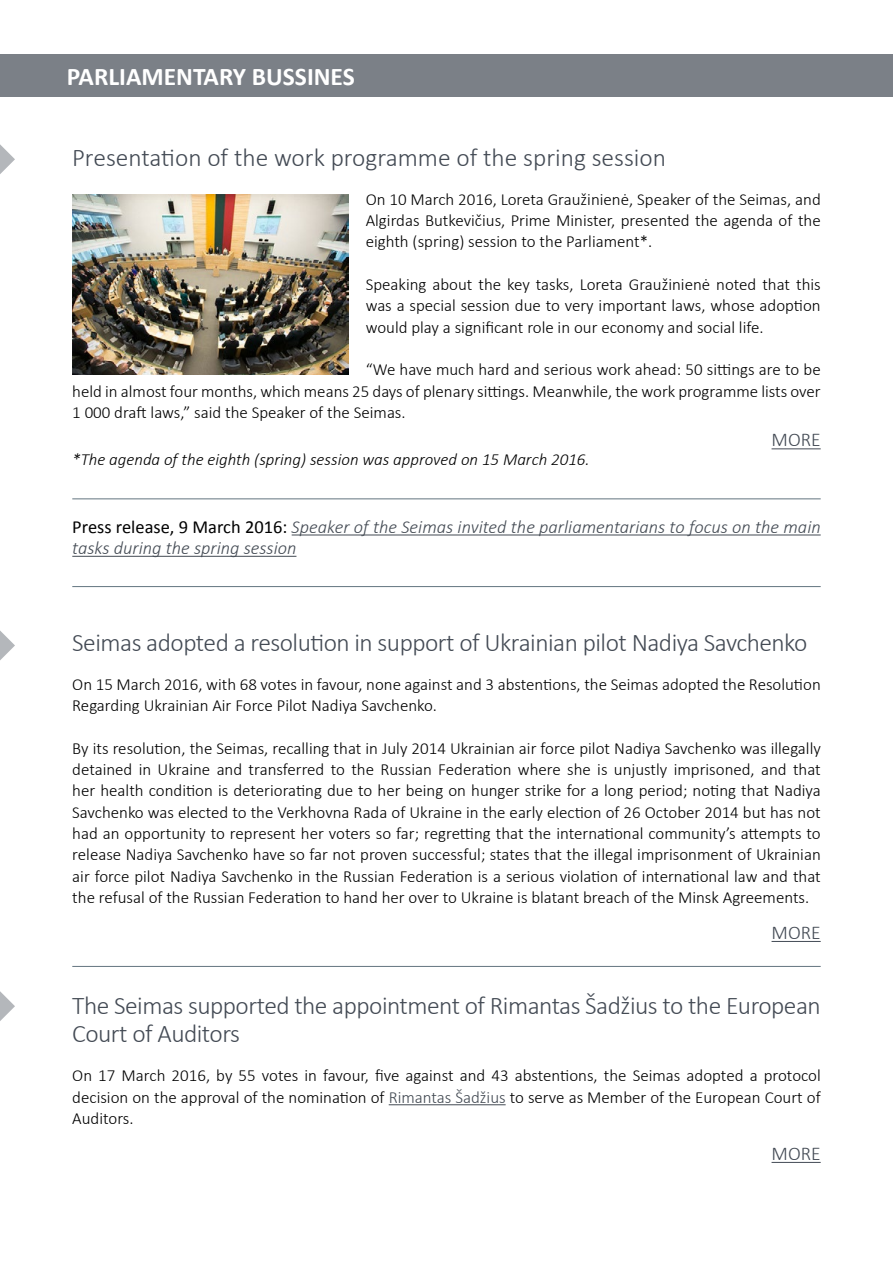
<style>
.page{position:relative;width:893px;height:1263px;background:#fff}
.page>*{position:absolute;margin:0;border:0;box-sizing:border-box;transform-origin:0 0}
.t1{font:300 25.5px/28.5px "Calibri";letter-spacing:-.02em;color:#434a54}
.t2{font:300 25.5px "Calibri";color:#434a54}
.t3{font:700 25.5px "Calibri";color:#fff}
.t4{font:300 19.5px "Calibri";color:#434a54}
.t5{font:italic 300 18.45px/21.3px "Calibri";color:#434a53}
.t6{font:300 16.95px/21.3px "Calibri";color:#000;text-align:justify}
.t7{font:italic 300 16.95px "Calibri";color:#000}
.s1{font-weight:400;font-style:normal;color:#000}
.s2{color:#434a53}
</style>
<div class="page">
<hr style="left:771px;top:448px;width:50px;height:1px;background:#434a54">
<div style="left:0;top:54px;width:893px;height:43px;background:#7b8087"></div>
<svg style="left:0;top:144px;width:15px;height:30px"></svg>
<hr style="left:72px;top:499px;width:749px;height:1px;background:#637580">
<hr style="left:72px;top:586px;width:749px;height:1px;background:#637580">
<img style="left:72px;top:194px;width:277px;height:180px">
<hr style="left:292px;top:534px;width:529px;height:1px;background:#434a53">
<hr style="left:72px;top:556px;width:224px;height:1px;background:#434a53">
<hr style="left:771px;top:941px;width:50px;height:1px;background:#434a54">
<hr style="left:389px;top:1104px;width:117px;height:1px;background:#434a53">
<hr style="left:771px;top:1162px;width:50px;height:1px;background:#434a54">
<svg style="left:0;top:630px;width:15px;height:30px"></svg>
<svg style="left:0;top:991px;width:15px;height:30px"></svg>
<hr style="left:72px;top:966px;width:749px;height:1px;background:#637580">
<h1 class="t3" style="left:67px;top:60px;width:290px">PARLIAMENTARY BUSSINES</h1>
<h1 class="t2" style="left:72px;top:141px;width:595px">Presentation of the work programme of the spring session</h1>
<p class="t6" style="left:366px;top:188px;width:457px">On 10 March 2016, Loreta Graužinienė, Speaker of the Seimas, and Algirdas Butkevičius, Prime Minister, presented the agenda of the eighth (spring) session to the Parliament*.</p>
<p class="t6" style="left:366px;top:274px;width:457px">Speaking about the key tasks, Loreta Graužinienė noted that this was a special session due to very important laws, whose adoption would play a significant role in our economy and social life.</p>
<p class="t6" style="left:72px;top:359px;width:750px;text-indent:293px">“We have much hard and serious work ahead: 50 sittings are to be held in almost four months, which means 25 days of plenary sittings. Meanwhile, the work programme lists over 1 000 draft laws,” said the Speaker of the Seimas.</p>
<p class="t4" style="left:771px;top:428px;width:51px">MORE</p>
<p class="t7" style="left:72px;top:448px;width:519px">*The agenda of the eighth (spring) session was approved on 15 March 2016.</p>
<p class="t5" style="left:72px;top:516px;width:750px"><span class="s1">Press release, 9 March 2016:</span> Speaker of the Seimas invited the parliamentarians to focus on the main tasks during the spring session</p>
<h1 class="t1" style="left:72px;top:628px;width:737px">Seimas adopted a resolution in support of Ukrainian pilot Nadiya Savchenko</h1>
<p class="t6" style="left:72px;top:673px;width:750px">On 15 March 2016, with 68 votes in favour, none against and 3 abstentions, the Seimas adopted the Resolution<br>Regarding Ukrainian Air Force Pilot Nadiya Savchenko.</p>
<p class="t6" style="left:72px;top:737px;width:750px">By its resolution, the Seimas, recalling that in July 2014 Ukrainian air force pilot Nadiya Savchenko was illegally detained in Ukraine and transferred to the Russian Federation where she is unjustly imprisoned, and that her health condition is deteriorating due to her being on hunger strike for a long period; noting that Nadiya Savchenko was elected to the Verkhovna Rada of Ukraine in the early election of 26 October 2014 but has not had an opportunity to represent her voters so far; regretting that the international community’s attempts to release Nadiya Savchenko have so far not proven successful; states that the illegal imprisonment of Ukrainian air force pilot Nadiya Savchenko in the Russian Federation is a serious violation of international law and that the refusal of the Russian Federation to hand her over to Ukraine is blatant breach of the Minsk Agreements.</p>
<p class="t4" style="left:771px;top:920px;width:51px">MORE</p>
<h1 class="t1" style="left:72px;top:990px;width:750px">The Seimas supported the appointment of Rimantas Šadžius to the European<br>Court of Auditors</h1>
<p class="t6" style="left:72px;top:1065px;width:750px">On 17 March 2016, by 55 votes in favour, five against and 43 abstentions, the Seimas adopted a protocol decision on the approval of the nomination of <span class="s2">Rimantas Šadžius</span> to serve as Member of the European Court of Auditors.</p>
<p class="t4" style="left:771px;top:1141px;width:51px">MORE</p>
</div>
